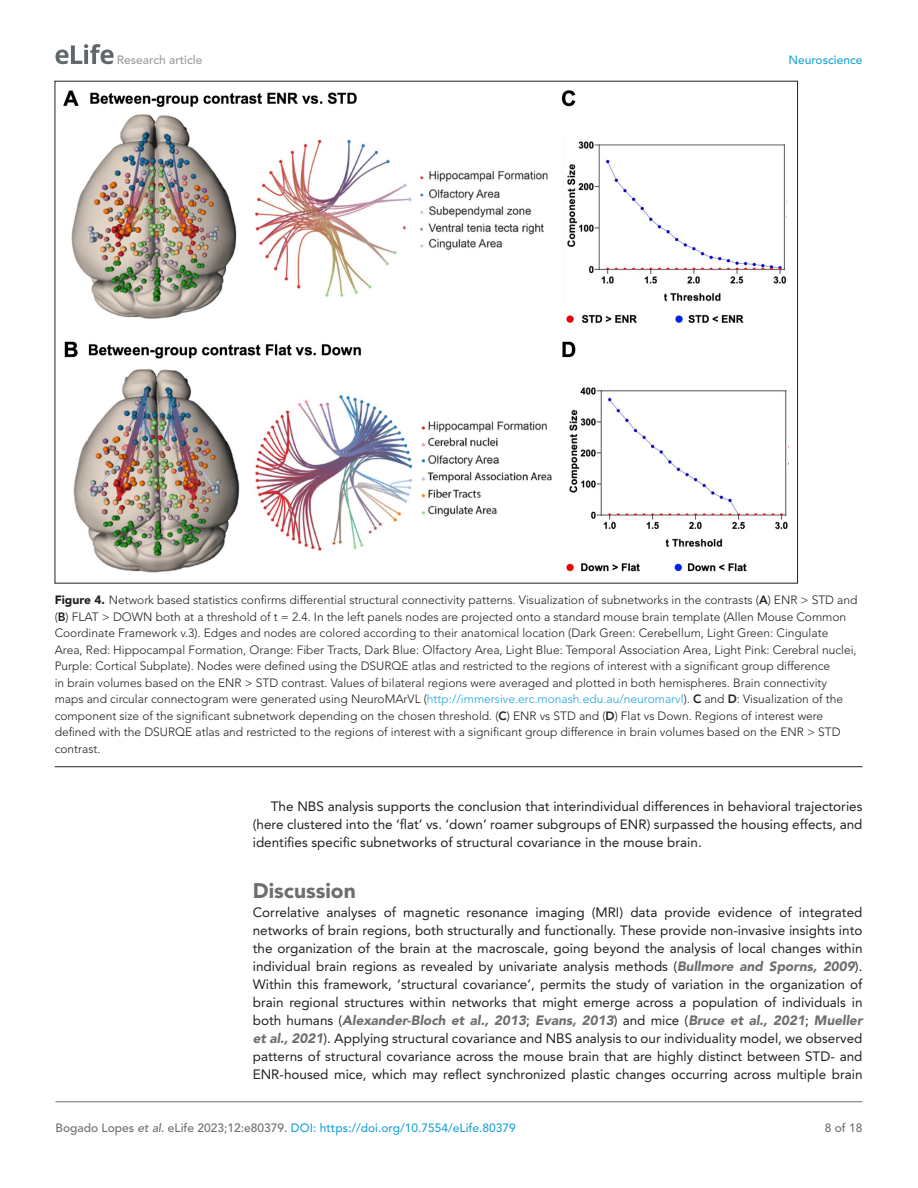
<style>
.page{position:relative;width:918px;height:1188px;background:#fff}
.page>*{position:absolute;margin:0;border:0;box-sizing:border-box;transform-origin:0 0}
.t1{font:900 21px "Avenir LT Std";color:#6e6e70}
.t2{font:13.5px/18px "Avenir LT Std";color:#231f20;text-align:justify}
.t3{font:300 12px/16.5px "Avenir LT Std";color:#231f20}
.t4{font:500 12px "Avenir LT Std";color:#1ea4d7}
.t5{font:500 12px "Avenir LT Std";color:#9a9a9a}
.t6{font:500 12px "Avenir LT Std";color:#6e6e70}
.s1{font-weight:900}
.s2{font-weight:800}
.s3{color:#1ea4d7}
.s4{font-weight:900;font-style:italic;color:#6e6e70}
.s5{color:#6e6e70}
.s6{font-style:italic;color:#6e6e70}
</style>
<div class="page">
<svg style="left:56px;top:44px;width:58px;height:20px"></svg>
<hr style="left:56px;top:1101px;width:806px;height:1px;background:#6e6e70">
<hr style="left:55px;top:766px;width:807px;height:1px;background:#231f20">
<img style="left:64px;top:90px;width:725px;height:483px">
<p class="t5" style="left:117px;top:53px;width:87px">Research article</p>
<p class="t4" style="left:788px;top:53px;width:76px">Neuroscience</p>
<p class="t3" style="left:55px;top:592px;width:804px"><span class="s1">Figure 4.</span> Network based statistics confirms differential structural connectivity patterns. Visualization of subnetworks in the contrasts (<span class="s2">A</span>) ENR &gt; STD and (<span class="s2">B</span>) FLAT &gt; DOWN both at a threshold of t = 2.4. In the left panels nodes are projected onto a standard mouse brain template (Allen Mouse Common Coordinate Framework v.3). Edges and nodes are colored according to their anatomical location (Dark Green: Cerebellum, Light Green: Cingulate Area, Red: Hippocampal Formation, Orange: Fiber Tracts, Dark Blue: Olfactory Area, Light Blue: Temporal Association Area, Light Pink: Cerebral nuclei, Purple: Cortical Subplate). Nodes were defined using the DSURQE atlas and restricted to the regions of interest with a significant group difference<br>in brain volumes based on the ENR &gt; STD contrast. Values of bilateral regions were averaged and plotted in both hemispheres. Brain connectivity maps and circular connectogram were generated using NeuroMArVL (<span class="s3">http://immersive.erc.monash.edu.au/neuromarvl</span>). <span class="s2">C</span> and <span class="s2">D</span>: Visualization of the component size of the significant subnetwork depending on the chosen threshold. (<span class="s2">C</span>) ENR vs STD and (<span class="s2">D</span>) Flat vs Down. Regions of interest were defined with the DSURQE atlas and restricted to the regions of interest with a significant group difference in brain volumes based on the ENR &gt; STD contrast.</p>
<p class="t2" style="left:253px;top:797px;width:611px;text-indent:18px">The NBS analysis supports the conclusion that interindividual differences in behavioral trajectories (here clustered into the ‘flat’ vs. ‘down’ roamer subgroups of ENR) surpassed the housing effects, and identifies specific subnetworks of structural covariance in the mouse brain.</p>
<h1 class="t1" style="left:253px;top:878px;width:105px">Discussion</h1>
<p class="t2" style="left:253px;top:904px;width:611px">Correlative analyses of magnetic resonance imaging (MRI) data provide evidence of integrated networks of brain regions, both structurally and functionally. These provide non-invasive insights into the organization of the brain at the macroscale, going beyond the analysis of local changes within individual brain regions as revealed by univariate analysis methods (<span class="s4">Bullmore and Sporns, 2009</span>).<br>Within this framework, ‘structural covariance’, permits the study of variation in the organization of brain regional structures within networks that might emerge across a population of individuals in both humans (<span class="s4">Alexander-Bloch et al., 2013</span>; <span class="s4">Evans, 2013</span>) and mice (<span class="s4">Bruce et al., 2021</span>; <span class="s4">Mueller et al., 2021</span>). Applying structural covariance and NBS analysis to our individuality model, we observed patterns of structural covariance across the mouse brain that are highly distinct between STD- and ENR-housed mice, which may reflect synchronized plastic changes occurring across multiple brain</p>
<p class="t4" style="left:56px;top:1121px;width:462px"><span class="s5">Bogado Lopes</span> <span class="s6">et al</span><span class="s5">. eLife 2023;12:e80379.</span> DOI: https://doi.org/10.7554/eLife.80379</p>
<p class="t6" style="left:825px;top:1121px;width:39px">8 of 18</p>
</div>
